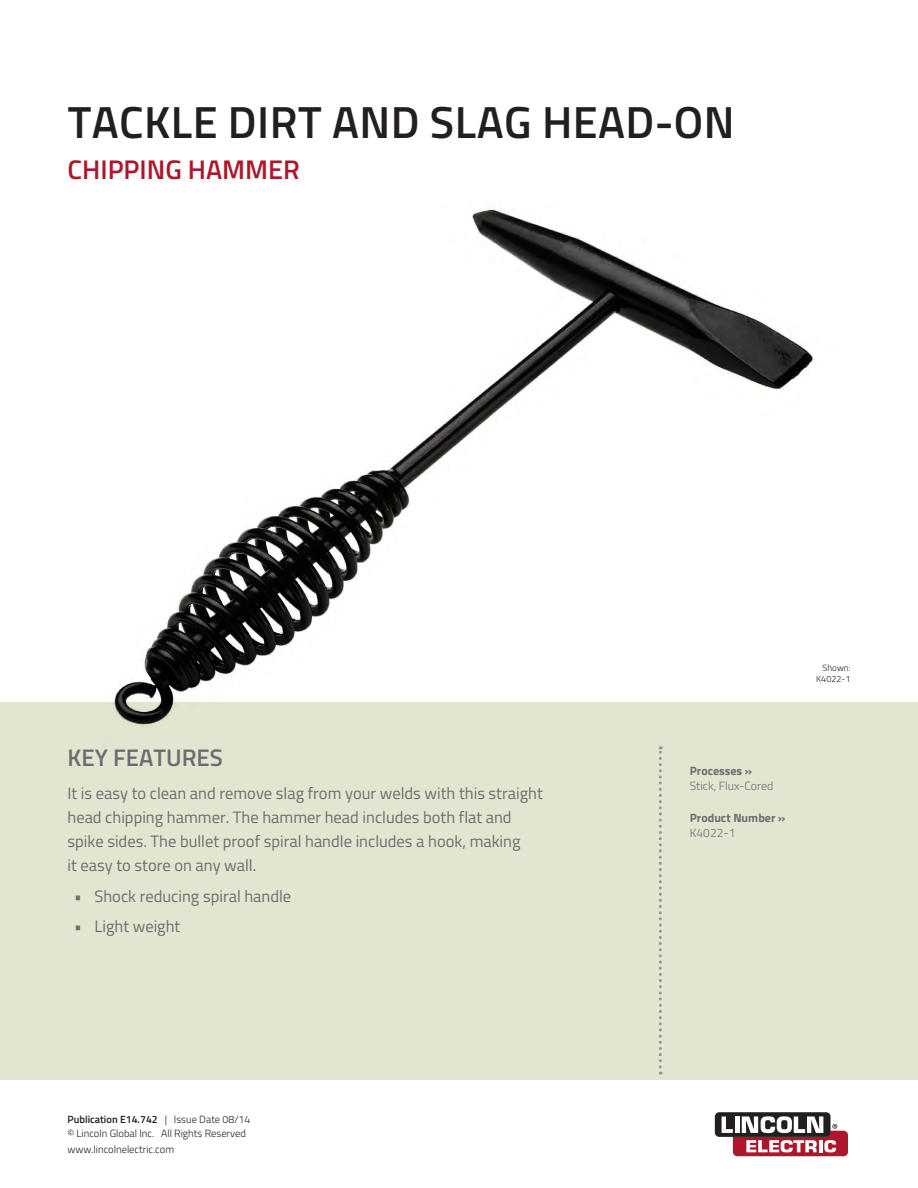
<style>
.page{position:relative;width:918px;height:1188px;background:#fff}
.page>*{position:absolute;margin:0;border:0;box-sizing:border-box;transform-origin:0 0}
.t1{font:600 45px "Titillium";letter-spacing:.01em;color:#231f20}
.t2{font:600 27px "Titillium";color:#ae172b}
._04-Main_Text{font:600 24px "Titillium";color:#6c6d70}
._04-Main_Text-2{font:16.5px/24px "Titillium";color:#6c6d70}
.t3{font:700 12px "Titillium";color:#6c6d70}
.t4{font:300 12px "Titillium";color:#6c6d70}
.t5{font:300 10.5px/13.5px "Titillium";color:#231f20}
._06-Captions{font:300 9px "Titillium";color:#231f20}
.s1{font-weight:600}
</style>
<div class="page">
<div style="left:0;top:702px;width:918px;height:378px;background:#e4e5d0"></div>
<svg style="left:659px;top:765px;width:3px;height:310px"></svg>
<div style="left:715px;top:1112px;width:116px;height:25px;background:#231f20;border-radius:4px"></div>
<svg style="left:722px;top:1116px;width:126px;height:40px"></svg>
<img style="left:114px;top:210px;width:699px;height:515px">
<p class="t1" style="left:68px;top:89px;width:668px">TACKLE DIRT AND SLAG HEAD-ON</p>
<p class="t2" style="left:68px;top:149px;width:234px">CHIPPING HAMMER</p>
<p class="_04-Main_Text" style="left:68px;top:740px;width:157px">KEY FEATURES</p>
<p class="_04-Main_Text-2" style="left:68px;top:780px;width:477px">It is easy to clean and remove slag from your welds with this straight head chipping hammer. The hammer head includes both flat and spike sides. The bullet proof spiral handle includes a hook, making<br>it easy to store on any wall.</p>
<p class="_04-Main_Text-2" style="left:74px;top:883px;width:219px">• Shock reducing spiral handle</p>
<p class="_04-Main_Text-2" style="left:74px;top:914px;width:108px">• Light weight</p>
<p class="t5" style="left:68px;top:1112px;width:184px"><span class="s1">Publication E14.742</span> | Issue Date 08/14 © Lincoln Global Inc. All Rights Reserved</p>
<p class="t5" style="left:68px;top:1142px;width:108px">www.lincolnelectric.com</p>
<p class="_06-Captions" style="left:823px;top:662px;width:29px">Shown:</p>
<p class="_06-Captions" style="left:816px;top:672px;width:36px">K4022-1</p>
<p class="t3" style="left:690px;top:762px;width:64px">Processes »</p>
<p class="t4" style="left:690px;top:777px;width:85px">Stick, Flux-Cored</p>
<p class="t3" style="left:690px;top:809px;width:97px">Product Number »</p>
<p class="t4" style="left:690px;top:824px;width:47px">K4022-1</p>
</div>
